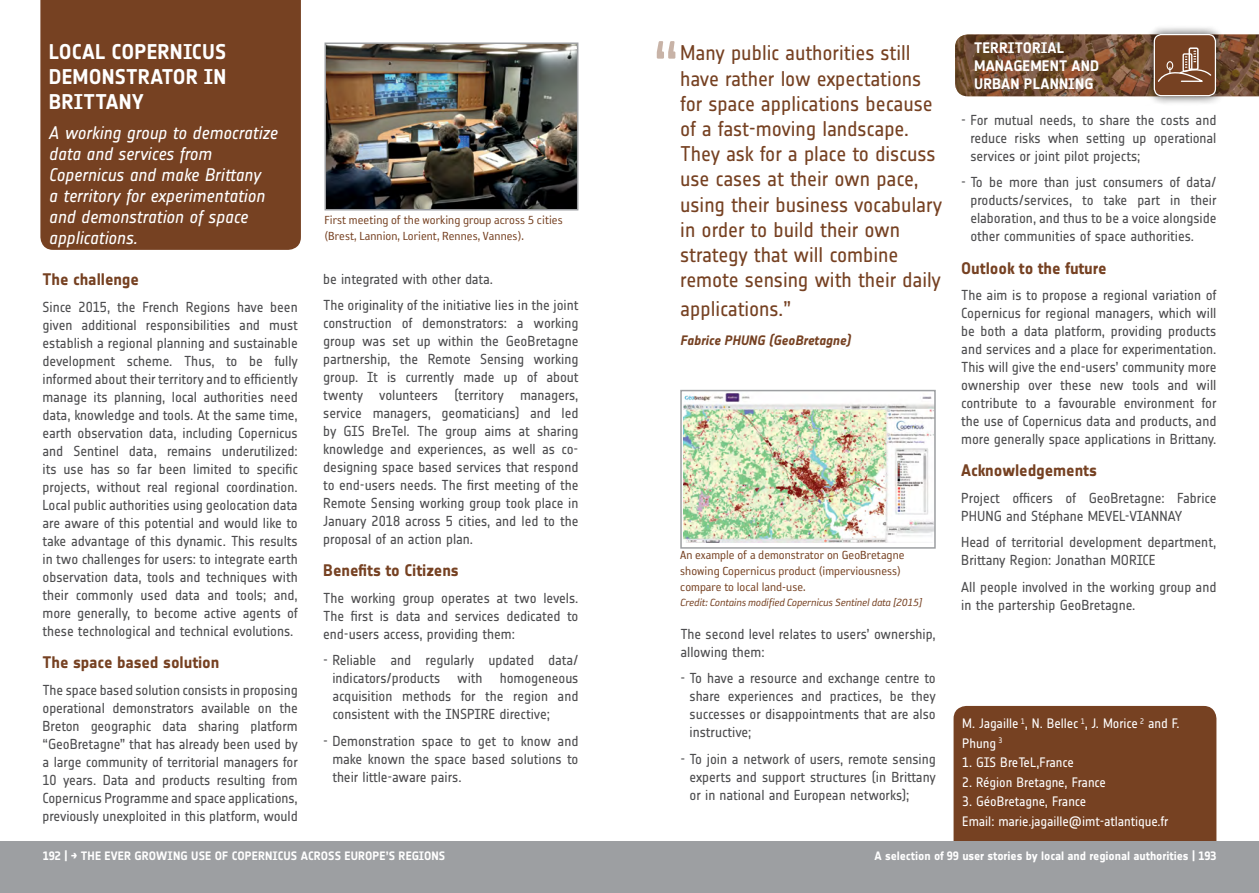
<style>
.page{position:relative;width:1259px;height:893px;background:#fff}
.page>*{position:absolute;margin:0;border:0;box-sizing:border-box;transform-origin:0 0}
.t1{font:69px "Notes Esa";color:#764122}
.t2{font:21px/25.2px "Notes Esa";letter-spacing:-.005em;color:#764122}
.t3{font:700 21px/25.2px "Notes Esa";letter-spacing:.01em;color:#fff;text-align:justify}
.t4{font:italic 18px/21px "Notes Esa";letter-spacing:-.005em;color:#fff}
.t5{font:700 16.5px "Notes Esa";letter-spacing:-.005em;color:#764122}
.t6{font:700 15px/18px "Notes Esa";letter-spacing:.01em;color:#fff}
.t7{font:14.25px/18px "Notes Esa";letter-spacing:-.005em;color:#4d4d4f;text-align:justify}
.t8{font:13.5px/16.2px "Reykjavik One OT A Gauge";color:#764122}
.t9{font:13.5px/19.5px "Notes Esa";letter-spacing:-.005em;color:#fff}
.t10{font:italic 700 13.5px "Notes Esa";letter-spacing:-.005em;color:#764122}
.t11{font:700 12px "Notes Esa";color:#fff}
.t12{font:italic 12px "Reykjavik One OT A Gauge";letter-spacing:-.01em;color:#764122}
</style>
<div class="page">
<div style="left:953px;top:706px;width:263px;height:136px;background:#764122"></div>
<img style="left:683px;top:393px;width:249px;height:150px">
<div style="left:680px;top:390px;width:255px;height:159px;border:2px solid #9d9fa2"></div>
<div style="left:1144px;top:25px;width:81px;height:81px;background:#000;opacity:.75"></div>
<svg style="left:955px;top:34px;width:304px;height:62px;background:#764f34"></svg>
<div style="left:1188px;top:47px;width:10px;height:23px;border:2px solid #fff"></div>
<div style="left:1153px;top:34px;width:63px;height:62px;border:1px solid #fff;border-radius:7px"></div>
<div style="left:40px;top:0;width:261px;height:250px;background:#764122"></div>
<img style="left:327px;top:46px;width:248px;height:161px">
<div style="left:324px;top:43px;width:254px;height:167px;border:2px solid #9d9fa2"></div>
<div style="left:0;top:842px;width:1259px;height:51px;background:#9d9fa2"></div>
<h2 class="t3" style="left:49px;top:39px;width:179px">LOCAL COPERNICUS DEMONSTRATOR IN BRITTANY</h2>
<p class="t4" style="left:49px;top:122px;width:230px">A working group to democratize data and services from<br>Copernicus and make Brittany<br>a territory for experimentation and demonstration of space applications.</p>
<p class="t5" style="left:43px;top:270px;width:98px">The challenge</p>
<p class="t7" style="left:43px;top:298px;width:257px">Since 2015, the French Regions have been given additional responsibilities and must establish a regional planning and sustainable development scheme. Thus, to be fully informed about their territory and to efficiently manage its planning, local authorities need data, knowledge and tools. At the same time, earth observation data, including Copernicus and Sentinel data, remains underutilized: its use has so far been limited to specific projects, without real regional coordination.<br>Local public authorities using geolocation data are aware of this potential and would like to take advantage of this dynamic. This results in two challenges for users: to integrate earth observation data, tools and techniques with their commonly used data and tools; and, more generally, to become active agents of these technological and technical evolutions.</p>
<p class="t5" style="left:43px;top:653px;width:178px">The space based solution</p>
<p class="t7" style="left:43px;top:681px;width:257px">The space based solution consists in proposing operational demonstrators available on the Breton geographic data sharing platform “GeoBretagne” that has already been used by a large community of territorial managers for 10 years. Data and products resulting from Copernicus Programme and space applications, previously unexploited in this platform, would</p>
<p class="t8" style="left:324px;top:212px;width:240px">First meeting of the working group across 5 cities (Brest, Lannion, Lorient, Rennes, Vannes).</p>
<p class="t7" style="left:323px;top:265px;width:257px;line-height:26.5px">be integrated with other data.<br>The originality of the initiative lies in the joint</p>
<p class="t7" style="left:323px;top:314px;width:257px">construction of demonstrators: a working group was set up within the GeoBretagne partnership, the Remote Sensing working group. It is currently made up of about twenty volunteers (territory managers, service managers, geomaticians) and led by GIS BreTel. The group aims at sharing knowledge and experiences, as well as co&shy;designing space based services that respond to end-users needs. The first meeting of the Remote Sensing working group took place in January 2018 across 5 cities, and led to the proposal of an action plan.</p>
<p class="t5" style="left:323px;top:561px;width:137px">Benefits to Citizens</p>
<p class="t7" style="left:323px;top:589px;width:257px">The working group operates at two levels.<br>The first is data and services dedicated to end-users access, providing them:</p>
<p class="t7" style="left:332px;top:652px;width:248px;text-indent:-9px">- Reliable and regularly updated data/ indicators/products with homogeneous acquisition methods for the region and consistent with the INSPIRE directive;</p>
<p class="t7" style="left:332px;top:732px;width:248px;text-indent:-9px">- Demonstration space to get to know and make known the space based solutions to their little-aware pairs.</p>
<h1 class="t1" style="left:652px;top:26px;width:28px">“</h1>
<p class="t2" style="left:680px;top:41px;width:263px">Many public authorities still have rather low expectations for space applications because of a fast-moving landscape.<br>They ask for a place to discuss use cases at their own pace, using their business vocabulary in order to build their own strategy that will combine remote sensing with their daily</p>
<h2 class="t2" style="left:680px;top:296px;width:113px">applications.”</h2>
<p class="t10" style="left:680px;top:332px;width:172px">Fabrice PHUNG (GeoBretagne)</p>
<p class="t8" style="left:680px;top:547px;width:226px">An example of a demonstrator on GeoBretagne showing Copernicus product (imperviousness) compare to local land-use.</p>
<p class="t12" style="left:680px;top:596px;width:243px">Credit: Contains modified Copernicus Sentinel data [2015]</p>
<p class="t7" style="left:680px;top:625px;width:257px">The second level relates to users’ ownership, allowing them:</p>
<p class="t7" style="left:689px;top:669px;width:248px;text-indent:-9px">- To have a resource and exchange centre to share experiences and practices, be they successes or disappointments that are also instructive;</p>
<p class="t7" style="left:689px;top:750px;width:248px;text-indent:-9px">- To join a network of users, remote sensing experts and support structures (in Brittany or in national and European networks);</p>
<p class="t6" style="left:974px;top:39px;width:127px">TERRITORIAL<br>MANAGEMENT AND<br>URBAN PLANNING</p>
<p class="t7" style="left:970px;top:111px;width:248px;text-indent:-9px">- For mutual needs, to share the costs and reduce risks when setting up operational services or joint pilot projects;</p>
<p class="t7" style="left:970px;top:173px;width:248px;text-indent:-9px">- To be more than just consumers of data/ products/services, to take part in their elaboration, and thus to be a voice alongside other communities of space authorities.</p>
<p class="t5" style="left:961px;top:258px;width:147px">Outlook to the future</p>
<p class="t7" style="left:961px;top:286px;width:257px">The aim is to propose a regional variation of Copernicus for regional managers, which will be both a data platform, providing products and services and a place for experimentation.<br>This will give the end-users’ community more ownership over these new tools and will contribute to a favourable environment for the use of Copernicus data and products, and more generally space applications in Brittany.</p>
<p class="t5" style="left:961px;top:461px;width:137px">Acknowledgements</p>
<p class="t7" style="left:961px;top:489px;width:257px">Project officers of GeoBretagne: Fabrice<br>PHUNG and Stéphane MEVEL-VIANNAY</p>
<p class="t7" style="left:961px;top:533px;width:257px">Head of territorial development department,<br>Brittany Region: Jonathan MORICE</p>
<p class="t7" style="left:961px;top:578px;width:257px">All people involved in the working group and in the partership GeoBretagne.</p>
<p class="t9" style="left:962px;top:714px;width:219px">M. Jagaille <sup>1</sup>, N. Bellec <sup>1</sup>, J. Morice <sup>2</sup> and F.<br>Phung <sup>3</sup></p>
<p class="t9" style="left:962px;top:753px;width:113px">1. GIS BreTeL,France</p>
<p class="t9" style="left:962px;top:772px;width:145px">2. Région Bretagne, France</p>
<p class="t9" style="left:962px;top:792px;width:207px">3. GéoBretagne, France<br>Email: marie.jagaille@imt-atlantique.fr</p>
<p class="t11" style="left:43px;top:849px;width:404px">192 | → THE EVER GROWING USE OF COPERNICUS ACROSS EUROPE’S REGIONS</p>
<p class="t11" style="left:874px;top:849px;width:343px">A selection of 99 user stories by local and regional authorities | 193</p>
<p class="t11" style="left:947px;top:849px;width:13px">xx</p>
</div>
